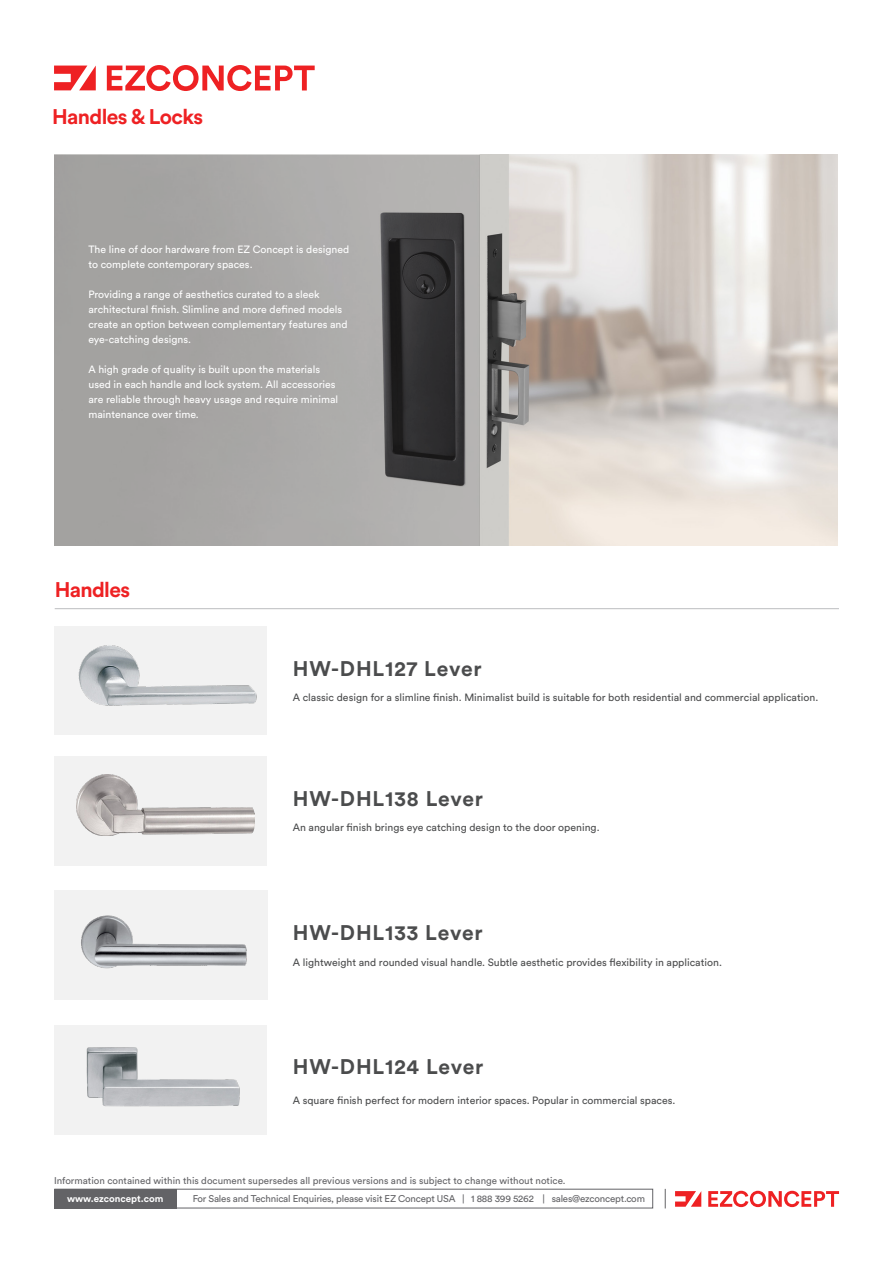
<style>
.page{position:relative;width:893px;height:1263px;background:#fff}
.page>*{position:absolute;margin:0;border:0;box-sizing:border-box;transform-origin:0 0}
.t1{font:700 21px "Circular Std";letter-spacing:.04em;color:#4b4c4d}
.t2{font:700 21px "Circular Std";letter-spacing:-.03em;color:#ee2123}
.t3{font:10.5px/15px "Circular Std";color:#fff}
.t4{font:10.5px "Circular Std";color:#4b4c4d}
.t5{font:9.75px "Circular Std";letter-spacing:-.005em;color:#636366}
.t6{font:700 9.75px "Circular Std";color:#fff}
</style>
<div class="page">
<img style="left:479px;top:155px;width:359px;height:390px">
<svg style="left:54px;top:66px;width:42px;height:24px"></svg>
<svg style="left:107px;top:65px;width:208px;height:26px"></svg>
<svg style="left:665px;top:1189px;width:1px;height:19px"></svg>
<div style="left:54px;top:1189px;width:122px;height:19px;background:#636366"></div>
<svg style="left:675px;top:1191px;width:26px;height:16px"></svg>
<svg style="left:708px;top:1191px;width:131px;height:16px"></svg>
<div style="left:54px;top:1189px;width:599px;height:19px;border:1px solid #636366"></div>
<hr style="left:55px;top:608px;width:784px;height:1px;background:#bcbdc0">
<div style="left:54px;top:626px;width:213px;height:109px;background:#f2f2f2"></div>
<img style="left:78px;top:645px;width:179px;height:61px">
<div style="left:55px;top:756px;width:212px;height:109px;background:#f2f2f2"></div>
<img style="left:77px;top:775px;width:178px;height:61px">
<div style="left:55px;top:890px;width:213px;height:109px;background:#f2f2f2"></div>
<img style="left:81px;top:915px;width:166px;height:54px">
<div style="left:55px;top:1025px;width:212px;height:109px;background:#f2f2f2"></div>
<img style="left:86px;top:1047px;width:154px;height:60px">
<svg style="left:54px;top:155px;width:425px;height:390px;fill:#a6a4a3"></svg>
<h1 class="t2" style="left:52px;top:103px;width:153px">Handles &amp; Locks</h1>
<p class="t3" style="left:88px;top:242px;width:262px">The line of door hardware from EZ Concept is designed to complete contemporary spaces.</p>
<p class="t3" style="left:88px;top:287px;width:261px">Providing a range of aesthetics curated to a sleek architectural finish. Slimline and more defined models create an option between complementary features and eye-catching designs.</p>
<p class="t3" style="left:88px;top:362px;width:251px">A high grade of quality is built upon the materials used in each handle and lock system. All accessories are reliable through heavy usage and require minimal maintenance over time.</p>
<h1 class="t2" style="left:55px;top:576px;width:77px">Handles</h1>
<h1 class="t1" style="left:293px;top:655px;width:190px">HW-DHL127 Lever</h1>
<p class="t4" style="left:293px;top:691px;width:527px">A classic design for a slimline finish. Minimalist build is suitable for both residential and commercial application.</p>
<h1 class="t1" style="left:293px;top:785px;width:192px">HW-DHL138 Lever</h1>
<p class="t4" style="left:293px;top:821px;width:308px">An angular finish brings eye catching design to the door opening.</p>
<h1 class="t1" style="left:293px;top:919px;width:191px">HW-DHL133 Lever</h1>
<p class="t4" style="left:293px;top:956px;width:431px">A lightweight and rounded visual handle. Subtle aesthetic provides flexibility in application.</p>
<h1 class="t1" style="left:293px;top:1053px;width:192px">HW-DHL124 Lever</h1>
<p class="t4" style="left:293px;top:1093px;width:384px">A square finish perfect for modern interior spaces. Popular in commercial spaces.</p>
<p class="t5" style="left:54px;top:1174px;width:513px">Information contained within this document supersedes all previous versions and is subject to change without notice.</p>
<p class="t6" style="left:67px;top:1192px;width:98px">www.ezconcept.com</p>
<p class="t5" style="left:193px;top:1193px;width:454px">For Sales and Technical Enquiries, please visit EZ Concept USA | 1 888 399 5262 | sales@ezconcept.com</p>
</div>
